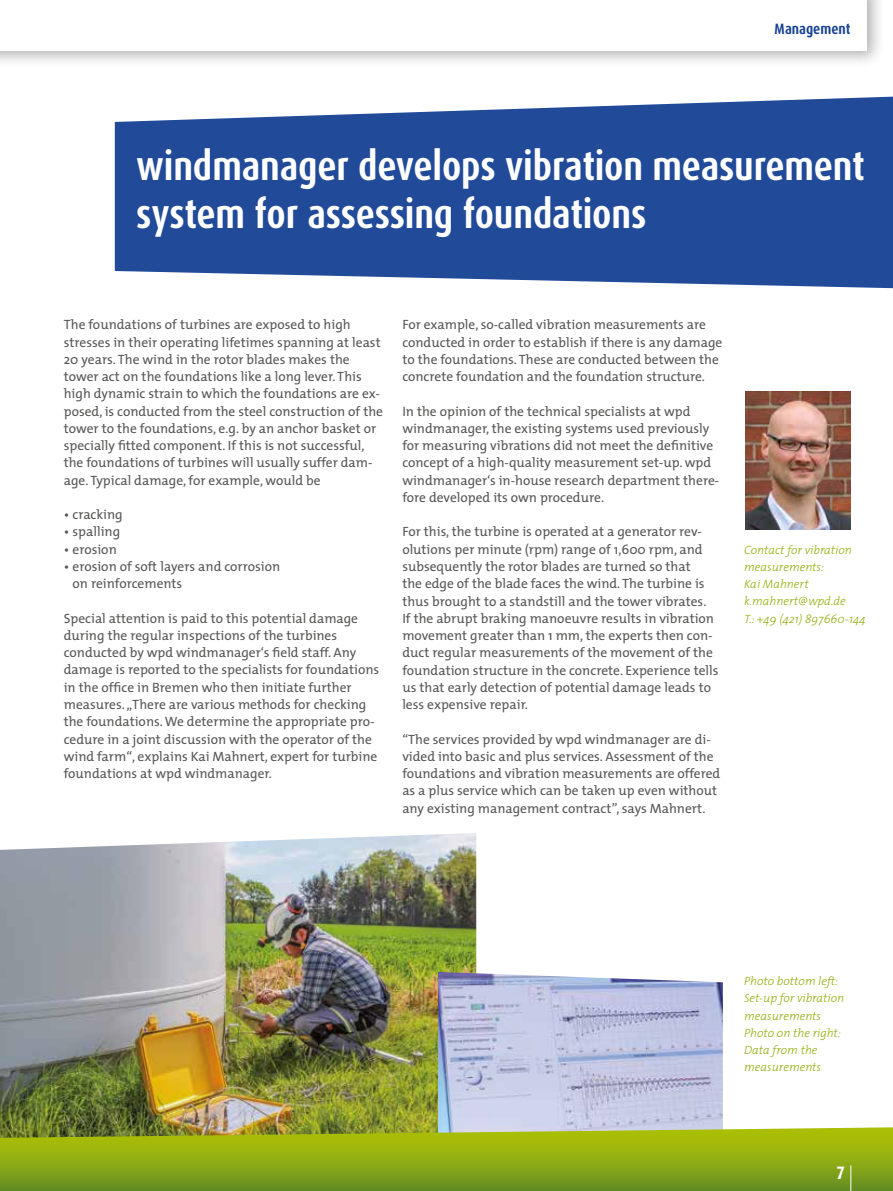
<style>
.page{position:relative;width:893px;height:1191px;background:#fff}
.page>*{position:absolute;margin:0;border:0;box-sizing:border-box;transform-origin:0 0}
.t1{font:700 condensed 40.5px/48px "Dax OT";letter-spacing:-.005em;color:#fff}
.t2{font:700 condensed 18px "Dax OT";color:#fff}
.t3{font:700 condensed 15px "Dax OT";color:#164194}
.t4{font:13.5px/17.2px "The Mix";color:#575756}
.t5{font:italic 300 12px/17.2px "The Mix";color:#95ad0d}
</style>
<div class="page">
<img style="left:0;top:833px;width:476px;height:294px">
<img style="left:438px;top:972px;width:285px;height:155px">
<svg style="left:115px;top:96px;width:778px;height:192px;background:#395ea4"></svg>
<img style="left:745px;top:391px;width:105px;height:139px">
<svg style="left:0;top:1127px;width:893px;height:64px;background:#8ca71b"></svg>
<svg style="left:850px;top:1165px;width:1px;height:26px"></svg>
<div style="left:0;top:0;width:886px;height:69px;background:#000;opacity:.4"></div>
<div style="left:0;top:0;width:867px;height:51px;background:#fff"></div>
<p class="t3" style="left:775px;top:19px;width:77px">Management</p>
<h1 class="t1" style="left:136px;top:143px;width:730px">windmanager develops vibration measurement system for assessing foundations</h1>
<p class="t4" style="left:64px;top:316px;width:321px">The foundations of turbines are exposed to high stresses in their operating lifetimes spanning at least 20 years. The wind in the rotor blades makes the tower act on the foundations like a long lever. This high dynamic strain to which the foundations are ex&shy;posed, is conducted from the steel construction of the tower to the foundations, e.g. by an anchor basket or specially fitted component. If this is not successful, the foundations of turbines will usually suffer dam&shy;age. Typical damage, for example, would be</p>
<p class="t4" style="left:64px;top:505px;width:60px">• cracking</p>
<p class="t4" style="left:64px;top:523px;width:58px">• spalling</p>
<p class="t4" style="left:64px;top:540px;width:55px">• erosion</p>
<p class="t4" style="left:73px;top:557px;width:209px;text-indent:-9px">• erosion of soft layers and corrosion on reinforcements</p>
<p class="t4" style="left:64px;top:609px;width:317px">Special attention is paid to this potential damage during the regular inspections of the turbines conducted by wpd windmanager‘s field staff. Any damage is reported to the specialists for foundations in the office in Bremen who then initiate further measures. „There are various methods for checking the foundations. We determine the appropriate pro&shy;cedure in a joint discussion with the operator of the wind farm“, explains Kai Mahnert, expert for turbine foundations at wpd windmanager.</p>
<p class="t4" style="left:402px;top:316px;width:321px">For example, so-called vibration measurements are conducted in order to establish if there is any damage to the foundations. These are conducted between the concrete foundation and the foundation structure.</p>
<p class="t4" style="left:402px;top:402px;width:318px">In the opinion of the technical specialists at wpd windmanager, the existing systems used previously for measuring vibrations did not meet the definitive concept of a high-quality measurement set-up. wpd windmanager‘s in-house research department there&shy;fore developed its own procedure.</p>
<p class="t4" style="left:402px;top:523px;width:318px">For this, the turbine is operated at a generator rev&shy;olutions per minute (rpm) range of 1,600 rpm, and subsequently the rotor blades are turned so that<br>the edge of the blade faces the wind. The turbine is thus brought to a standstill and the tower vibrates.<br>If the abrupt braking manoeuvre results in vibration movement greater than 1 mm, the experts then con&shy;duct regular measurements of the movement of the foundation structure in the concrete. Experience tells us that early detection of potential damage leads to less expensive repair.</p>
<p class="t4" style="left:402px;top:730px;width:320px">“The services provided by wpd windmanager are di&shy;vided into basic and plus services. Assessment of the foundations and vibration measurements are offered as a plus service which can be taken up even without any existing management contract”, says Mahnert.</p>
<p class="t5" style="left:744px;top:540px;width:123px">Contact for vibration measurements:<br>Kai Mahnert k.mahnert@wpd.de<br>T.: +49 (421) 897660-144</p>
<p class="t5" style="left:744px;top:972px;width:102px">Photo bottom left:<br>Set-up for vibration measurements<br>Photo on the right:<br>Data from the measurements</p>
<h2 class="t2" style="left:837px;top:1160px;width:10px">7</h2>
</div>
